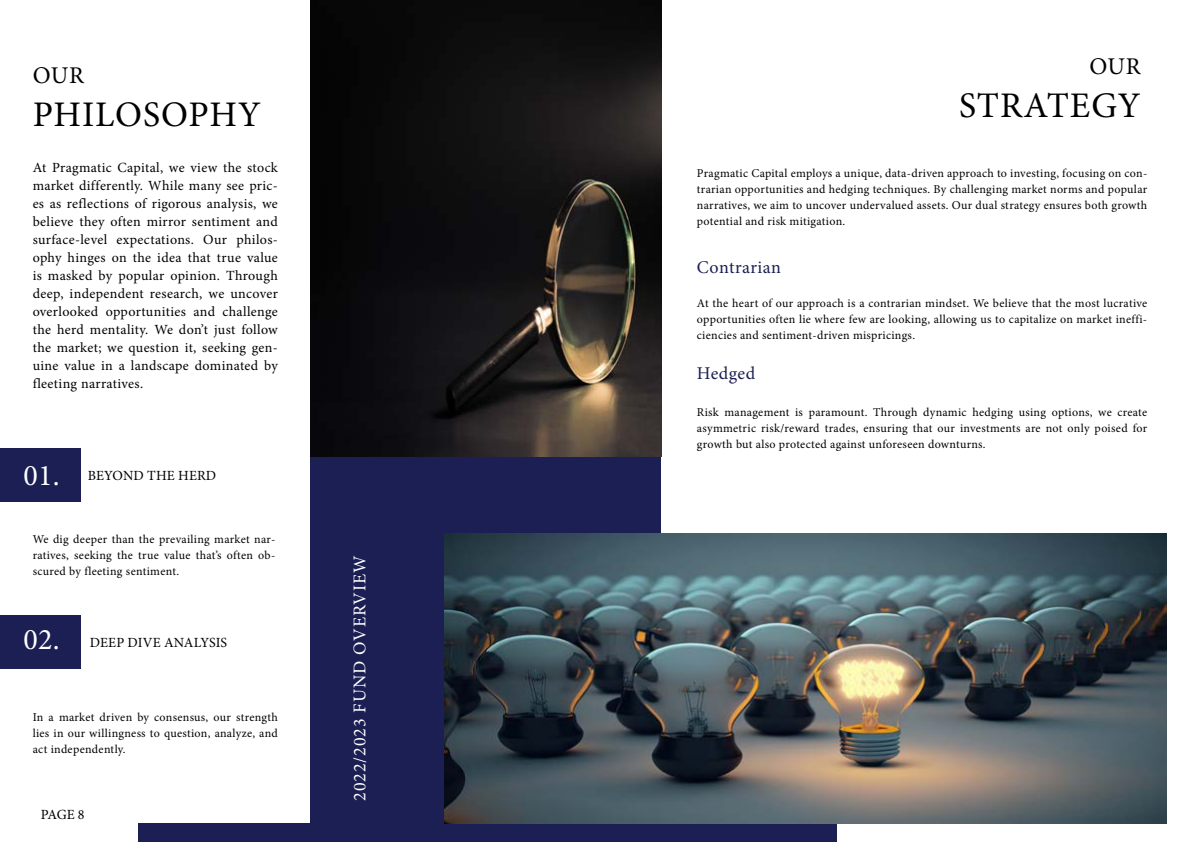
<style>
.page{position:relative;width:1191px;height:842px;background:#fff}
.page>*{position:absolute;margin:0;border:0;box-sizing:border-box;transform-origin:0 0}
.t1{font:36px "Minion Pro";letter-spacing:.025em;color:#000}
.t2{font:24px "Minion Pro";letter-spacing:.02em;color:#000}
.t3{font:18px "Minion Pro";letter-spacing:.05em;color:#fff}
.t4{font:18px "Minion Pro";color:#1b1f53}
.t5{font:14px/18px "Minion Pro";letter-spacing:.01em;color:#000;text-align:justify}
.t6{font:12px/16px "Minion Pro";letter-spacing:.015em;color:#000;text-align:justify}
.s1{font-size:30px;color:#fff}
</style>
<div class="page">
<div style="left:138px;top:823px;width:698px;height:19px;background:#1b1f53"></div>
<div style="left:310px;top:457px;width:351px;height:385px;background:#1b1f53"></div>
<div style="left:0;top:448px;width:80px;height:54px;background:#1b1f53"></div>
<div style="left:0;top:615px;width:80px;height:54px;background:#1b1f53"></div>
<img style="left:310px;top:0;width:351px;height:457px">
<img style="left:444px;top:534px;width:722px;height:289px">
<h2 class="t2" style="left:33px;top:59px;width:53px">OUR</h2>
<h1 class="t1" style="left:33px;top:90px;width:230px">PHILOSOPHY</h1>
<p class="t5" style="left:33px;top:158px;width:247px">At Pragmatic Capital, we view the stock market differently. While many see pric&shy;es as reflections of rigorous analysis, we believe they often mirror sentiment and surface-level expectations. Our philos&shy;ophy hinges on the idea that true value is masked by popular opinion. Through deep, independent research, we uncover overlooked opportunities and challenge the herd mentality. We don’t just follow the market; we question it, seeking gen&shy;uine value in a landscape dominated by fleeting narratives.</p>
<p class="t5" style="left:23px;top:466px;width:194px"><span class="s1">01.</span> BEYOND THE HERD</p>
<p class="t6" style="left:33px;top:531px;width:244px">We dig deeper than the prevailing market nar&shy;ratives, seeking the true value that’s often ob&shy;scured by fleeting sentiment.</p>
<p class="t5" style="left:23px;top:634px;width:205px"><span class="s1">02.</span> DEEP DIVE ANALYSIS</p>
<p class="t6" style="left:33px;top:709px;width:247px">In a market driven by consensus, our strength lies in our willingness to question, analyze, and act independently.</p>
<p class="t5" style="left:41px;top:805px;width:45px">PAGE 8</p>
<h3 class="t3" style="left:348px;top:801px;width:247px;rotate:-90deg">2022/2023 FUND OVERVIEW</h3>
<h2 class="t2" style="left:1089px;top:50px;width:53px">OUR</h2>
<h1 class="t1" style="left:959px;top:82px;width:183px">STRATEGY</h1>
<p class="t6" style="left:697px;top:165px;width:452px">Pragmatic Capital employs a unique, data-driven approach to investing, focusing on con&shy;trarian opportunities and hedging techniques. By challenging market norms and popular narratives, we aim to uncover undervalued assets. Our dual strategy ensures both growth potential and risk mitigation.</p>
<h3 class="t4" style="left:697px;top:256px;width:86px">Contrarian</h3>
<p class="t6" style="left:697px;top:295px;width:452px">At the heart of our approach is a contrarian mindset. We believe that the most lucrative opportunities often lie where few are looking, allowing us to capitalize on market ineffi&shy;ciencies and sentiment-driven mispricings.</p>
<h3 class="t4" style="left:697px;top:361px;width:60px">Hedged</h3>
<p class="t6" style="left:697px;top:405px;width:452px">Risk management is paramount. Through dynamic hedging using options, we create asymmetric risk/reward trades, ensuring that our investments are not only poised for growth but also protected against unforeseen downturns.</p>
</div>
